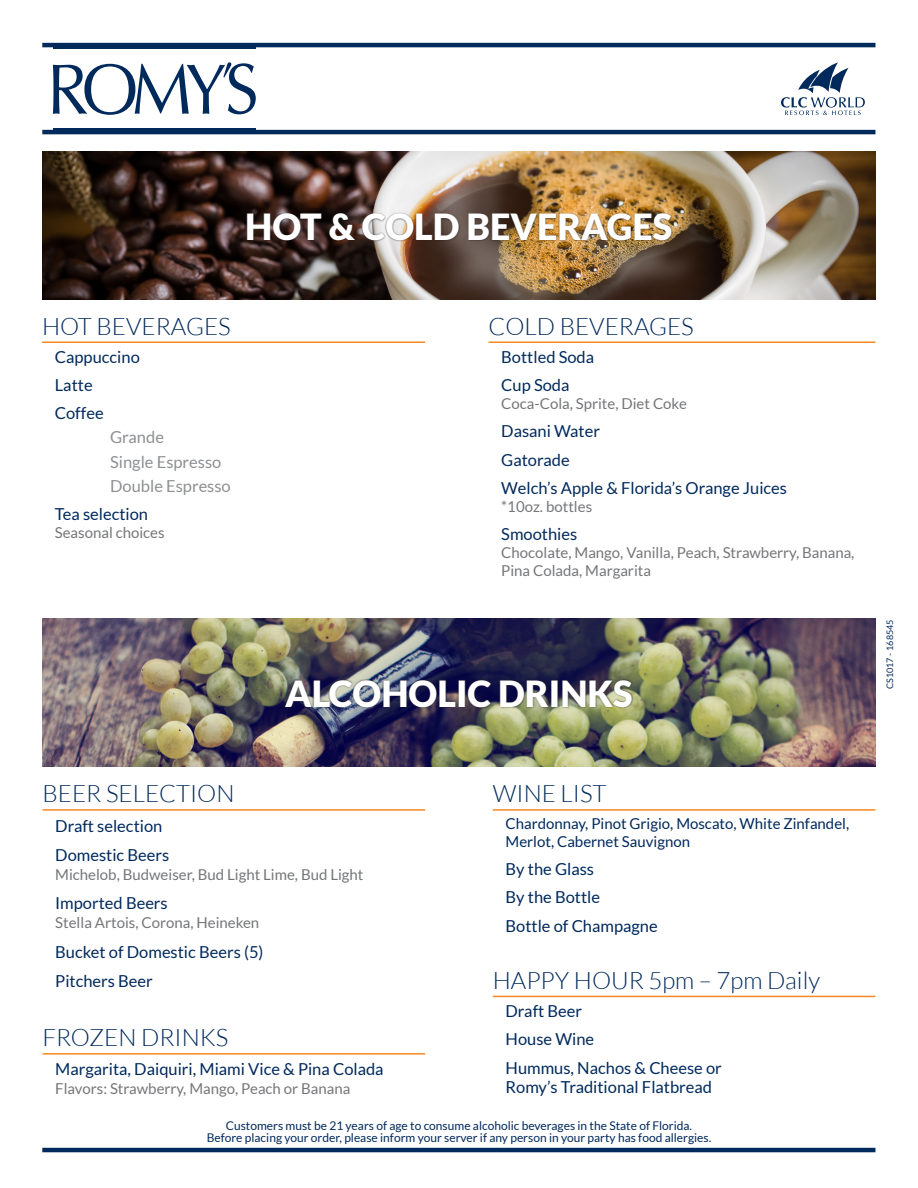
<style>
.page{position:relative;width:918px;height:1188px;background:#fff}
.page>*{position:absolute;margin:0;border:0;box-sizing:border-box;transform-origin:0 0}
.t1{font:900 36px "Lato";color:#fff}
.t2{font:300 24px "Lato";color:#00295c}
.t3{font:16.5px/28.3px "Lato";color:#00295c}
.t4{font:16.5px/24px "Lato";color:#8d8f92}
.t5{font:15px/18px "Lato";color:#757679}
.t6{font:15px/18px "Lato";color:#00295c}
.t7{font:12px/12px "Lato";color:#00295c;text-align:center}
.t8{font:9px "Lato";color:#00295c}
</style>
<div class="page">
<svg style="left:781px;top:62px;width:84px;height:53px"></svg>
<img style="left:42px;top:618px;width:833px;height:149px">
<img style="left:42px;top:151px;width:833px;height:149px">
<div style="left:246px;top:212px;width:427px;height:30px;background:#231f20;opacity:.75"></div>
<svg style="left:53px;top:62px;width:203px;height:53px"></svg>
<hr style="left:42px;top:43px;width:833px;height:4px;background:#00295c">
<hr style="left:42px;top:130px;width:833px;height:4px;background:#00295c">
<hr style="left:53px;top:46px;width:203px;height:3px;background:#00295c">
<hr style="left:53px;top:128px;width:203px;height:3px;background:#00295c">
<hr style="left:42px;top:1148px;width:833px;height:4px;background:#00295c">
<div style="left:283px;top:679px;width:351px;height:30px;background:#231f20;opacity:.75"></div>
<hr style="left:42px;top:342px;width:383px;height:1px;background:#f6891f">
<hr style="left:489px;top:342px;width:386px;height:1px;background:#f6891f">
<hr style="left:43px;top:809px;width:382px;height:2px;background:#f6891f">
<hr style="left:43px;top:1053px;width:382px;height:2px;background:#f6891f">
<hr style="left:493px;top:809px;width:382px;height:2px;background:#f6891f">
<hr style="left:493px;top:996px;width:382px;height:1px;background:#f6891f">
<h1 class="t1" style="left:245px;top:206px;width:428px">HOT &amp; COLD BEVERAGES</h1>
<h2 class="t2" style="left:42px;top:313px;width:190px">HOT BEVERAGES</h2>
<p class="t3" style="left:55px;top:343px;width:87px">Cappuccino<br>Latte<br>Coffee</p>
<p class="t4" style="left:110px;top:425px;width:122px">Grande<br>Single Espresso<br>Double Espresso</p>
<p class="t3" style="left:55px;top:500px;width:95px">Tea selection</p>
<p class="t5" style="left:55px;top:523px;width:111px">Seasonal choices</p>
<h2 class="t2" style="left:489px;top:313px;width:207px">COLD BEVERAGES</h2>
<p class="t3" style="left:501px;top:343px;width:94px">Bottled Soda<br>Cup Soda</p>
<p class="t5" style="left:501px;top:395px;width:187px">Coca-Cola, Sprite, Diet Coke</p>
<p class="t3" style="left:501px;top:417px;width:287px">Dasani Water<br>Gatorade<br>Welch’s Apple &amp; Florida’s Orange Juices</p>
<p class="t5" style="left:501px;top:497px;width:92px">*10oz. bottles</p>
<p class="t3" style="left:501px;top:520px;width:77px">Smoothies</p>
<p class="t5" style="left:501px;top:544px;width:355px">Chocolate, Mango, Vanilla, Peach, Strawberry, Banana,<br>Pina Colada, Margarita</p>
<h1 class="t1" style="left:285px;top:673px;width:349px">ALCOHOLIC DRINKS</h1>
<h2 class="t2" style="left:43px;top:781px;width:194px">BEER SELECTION</h2>
<p class="t3" style="left:55px;top:811px;width:115px;line-height:29.4px">Draft selection<br>Domestic Beers</p>
<p class="t5" style="left:55px;top:865px;width:310px">Michelob, Budweiser, Bud Light Lime, Bud Light</p>
<p class="t3" style="left:55px;top:889px;width:114px">Imported Beers</p>
<p class="t5" style="left:55px;top:914px;width:206px">Stella Artois, Corona, Heineken</p>
<p class="t3" style="left:55px;top:937px;width:210px;line-height:29.4px">Bucket of Domestic Beers (5)<br>Pitchers Beer</p>
<h2 class="t2" style="left:43px;top:1025px;width:187px">FROZEN DRINKS</h2>
<p class="t3" style="left:55px;top:1055px;width:330px">Margarita, Daiquiri, Miami Vice &amp; Pina Colada</p>
<p class="t5" style="left:55px;top:1080px;width:297px">Flavors: Strawberry, Mango, Peach or Banana</p>
<h2 class="t2" style="left:493px;top:781px;width:115px">WINE LIST</h2>
<p class="t6" style="left:506px;top:814px;width:345px">Chardonnay, Pinot Grigio, Moscato, White Zinfandel,<br>Merlot, Cabernet Sauvignon</p>
<p class="t3" style="left:506px;top:855px;width:154px">By the Glass<br>By the Bottle<br>Bottle of Champagne</p>
<h2 class="t2" style="left:493px;top:967px;width:329px">HAPPY HOUR 5pm – 7pm Daily</h2>
<p class="t3" style="left:506px;top:997px;width:218px">Draft Beer<br>House Wine<br>Hummus, Nachos &amp; Cheese or</p>
<p class="t3" style="left:506px;top:1073px;width:208px">Romy’s Traditional Flatbread</p>
<p class="t7" style="left:207px;top:1120px;width:506px">Customers must be 21 years of age to consume alcoholic beverages in the State of Florida.<br>Before placing your order, please inform your server if any person in your party has food allergies.</p>
<p class="t8" style="left:885px;top:689px;width:71px;rotate:-90deg">CS1017 - 168545</p>
</div>
